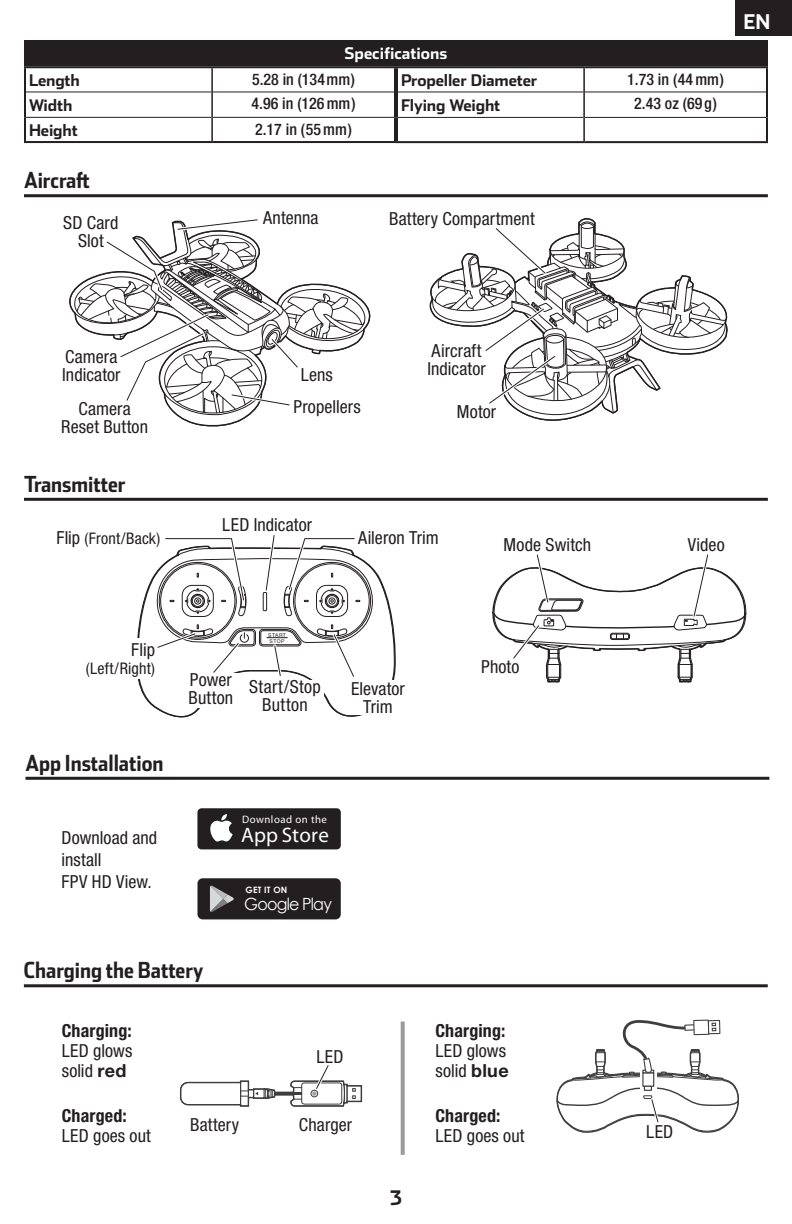
<style>
.page{position:relative;width:792px;height:1224px;background:#fff}
.page>*{position:absolute;margin:0;border:0;box-sizing:border-box;transform-origin:0 0}
.Header__Small_Layout{font:700 22px "Stainless Cond";color:#231f20}
.Header__Small_Layout-2{font:21px "Myriad Pro";letter-spacing:.01em;color:#fff}
.t1{font:700 20.2px "Stainless";color:#fff}
.t2{font:700 20px "Stainless";color:#231f20}
.Header__Small_Layout-3{font:condensed 18px/18px "Helvetica Neue LT Std";letter-spacing:.01em;color:#231f20}
.Header__Small_Layout-4{font:700 condensed 18px "Helvetica Neue LT Std";letter-spacing:.01em;color:#231f20}
.Header__Small_Layout-5{font:condensed 18px "Helvetica Neue LT Std";letter-spacing:.03em;color:#231f20}
.Header__Small_Layout-6{font:16.8px "Century Gothic";letter-spacing:-.05em;color:#fff;scale:.95 1}
.Body{font:500 condensed 16px "Helvetica Neue LT Std";color:#231f20}
.Body-2{font:700 16px "Stainless";letter-spacing:-.01em;color:#231f20}
.Header__Small_Layout-7{font:condensed 16px "Helvetica Neue LT Std";letter-spacing:.015em;color:#231f20}
.t3{font:700 16px "Stainless";color:#fff}
.Header__Small_Layout-8{font:10.8px "Myriad Pro";letter-spacing:.045em;color:#fff}
.Header__Small_Layout-9{font:700 8.8px "Century Gothic";letter-spacing:.02em;color:#fff}
.t4{font:5.2px/6.2px "Helvetica Neue LT Std";letter-spacing:.08em;color:#231f20}
.s1{font-size:18px}
.s2{font-weight:700;font-stretch:normal}
</style>
<div class="page">
<div style="left:736px;top:0;width:56px;height:35px;background:#231f20"></div>
<hr style="left:26px;top:91px;width:185px;height:1px;background:#231f20">
<hr style="left:213px;top:91px;width:181px;height:1px;background:#231f20">
<hr style="left:26px;top:117px;width:185px;height:1px;background:#231f20">
<hr style="left:213px;top:117px;width:181px;height:1px;background:#231f20">
<hr style="left:24px;top:66px;width:188px;height:2px;background:#231f20">
<hr style="left:24px;top:68px;width:2px;height:24px;background:#231f20">
<hr style="left:212px;top:66px;width:184px;height:2px;background:#231f20">
<hr style="left:394px;top:68px;width:2px;height:24px;background:#231f20">
<hr style="left:24px;top:92px;width:2px;height:25px;background:#231f20">
<hr style="left:394px;top:92px;width:2px;height:25px;background:#231f20">
<hr style="left:24px;top:117px;width:2px;height:24px;background:#231f20">
<hr style="left:394px;top:117px;width:2px;height:24px;background:#231f20">
<hr style="left:24px;top:141px;width:188px;height:2px;background:#231f20">
<hr style="left:212px;top:141px;width:184px;height:2px;background:#231f20">
<hr style="left:211px;top:68px;width:2px;height:24px;background:#231f20">
<hr style="left:211px;top:92px;width:2px;height:25px;background:#231f20">
<hr style="left:211px;top:117px;width:2px;height:24px;background:#231f20">
<hr style="left:398px;top:91px;width:185px;height:1px;background:#231f20">
<hr style="left:585px;top:91px;width:181px;height:1px;background:#231f20">
<hr style="left:398px;top:117px;width:185px;height:1px;background:#231f20">
<hr style="left:585px;top:117px;width:181px;height:1px;background:#231f20">
<hr style="left:766px;top:68px;width:2px;height:24px;background:#231f20">
<hr style="left:766px;top:92px;width:2px;height:25px;background:#231f20">
<hr style="left:766px;top:117px;width:2px;height:24px;background:#231f20">
<hr style="left:396px;top:141px;width:188px;height:2px;background:#231f20">
<hr style="left:584px;top:141px;width:184px;height:2px;background:#231f20">
<hr style="left:396px;top:66px;width:188px;height:2px;background:#231f20">
<hr style="left:584px;top:66px;width:184px;height:2px;background:#231f20">
<hr style="left:583px;top:68px;width:2px;height:24px;background:#231f20">
<hr style="left:583px;top:92px;width:2px;height:25px;background:#231f20">
<hr style="left:583px;top:117px;width:2px;height:24px;background:#231f20">
<hr style="left:396px;top:68px;width:2px;height:24px;background:#231f20">
<hr style="left:396px;top:92px;width:2px;height:25px;background:#231f20">
<hr style="left:396px;top:117px;width:2px;height:24px;background:#231f20">
<div style="left:25px;top:41px;width:742px;height:24px;background:#231f20"></div>
<div style="left:24px;top:40px;width:744px;height:26px;border:2px solid #231f20"></div>
<div style="left:197px;top:808px;width:144px;height:41px;background:#231f20;border-radius:4px"></div>
<svg style="left:210px;top:814px;width:23px;height:28px"></svg>
<div style="left:197px;top:878px;width:144px;height:41px;background:#231f20;border-radius:5px"></div>
<svg style="left:210px;top:886px;width:24px;height:26px"></svg>
<svg style="left:556px;top:1020px;width:183px;height:113px"></svg>
<svg style="left:180px;top:1065px;width:183px;height:42px"></svg>
<svg style="left:401px;top:1022px;width:4px;height:133px"></svg>
<svg style="left:69px;top:219px;width:302px;height:208px"></svg>
<svg style="left:429px;top:218px;width:299px;height:203px"></svg>
<hr style="left:24px;top:194px;width:744px;height:3px;background:#231f20">
<svg style="left:137px;top:578px;width:259px;height:140px"></svg>
<svg style="left:492px;top:554px;width:255px;height:129px"></svg>
<svg style="left:152px;top:535px;width:228px;height:145px"></svg>
<div style="left:79px;top:639px;width:76px;height:40px;background:#fff"></div>
<div style="left:179px;top:673px;width:64px;height:35px;background:#fff"></div>
<div style="left:246px;top:680px;width:78px;height:35px;background:#fff"></div>
<div style="left:346px;top:680px;width:64px;height:35px;background:#fff"></div>
<hr style="left:24px;top:498px;width:744px;height:3px;background:#231f20">
<hr style="left:26px;top:777px;width:743px;height:3px;background:#231f20">
<hr style="left:24px;top:984px;width:744px;height:3px;background:#231f20">
<p class="t3" style="left:345px;top:44px;width:104px">Specifications</p>
<p class="Body-2" style="left:29px;top:70px;width:52px">Length</p>
<p class="Body" style="left:252px;top:69px;width:105px">5.28 in (134mm)</p>
<p class="Body-2" style="left:29px;top:95px;width:45px">Width</p>
<p class="Body" style="left:252px;top:94px;width:106px">4.96 in (126 mm)</p>
<p class="Body-2" style="left:29px;top:120px;width:50px">Height</p>
<p class="Body" style="left:255px;top:120px;width:98px">2.17 in (55 mm)</p>
<p class="Header__Small_Layout" style="left:24px;top:167px;width:67px">Aircraft</p>
<p class="Body-2" style="left:401px;top:70px;width:138px">Propeller Diameter</p>
<p class="Body" style="left:627px;top:69px;width:98px">1.73 in (44 mm)</p>
<p class="Body-2" style="left:401px;top:95px;width:101px">Flying Weight</p>
<p class="Body" style="left:634px;top:94px;width:84px">2.43 oz (69g)</p>
<p class="Header__Small_Layout-3" style="left:63px;top:213px;width:57px;text-align:center">SD Card<br>Slot</p>
<p class="Header__Small_Layout-3" style="left:263px;top:209px;width:57px">Antenna</p>
<p class="Header__Small_Layout-3" style="left:389px;top:210px;width:147px">Battery Compartment</p>
<p class="t1" style="left:744px;top:10px;width:28px">EN</p>
<p class="Header__Small_Layout-3" style="left:62px;top:347px;width:60px">Camera<br>Indicator</p>
<p class="Header__Small_Layout-3" style="left:301px;top:366px;width:34px">Lens</p>
<p class="Header__Small_Layout-3" style="left:427px;top:342px;width:60px">Aircraft<br>Indicator</p>
<p class="Header__Small_Layout-3" style="left:78px;top:399px;width:54px">Camera</p>
<p class="Header__Small_Layout-3" style="left:294px;top:398px;width:69px">Propellers</p>
<p class="Header__Small_Layout-3" style="left:457px;top:402px;width:41px">Motor</p>
<p class="Header__Small_Layout-3" style="left:61px;top:417px;width:88px">Reset Button</p>
<p class="Header__Small_Layout" style="left:24px;top:471px;width:103px">Transmitter</p>
<p class="Header__Small_Layout-7" style="left:57px;top:529px;width:105px"><span class="s1">Flip</span> (Front/Back)</p>
<p class="Header__Small_Layout-3" style="left:222px;top:516px;width:91px">LED Indicator</p>
<p class="Header__Small_Layout-3" style="left:358px;top:528px;width:82px">Aileron Trim</p>
<p class="Header__Small_Layout-3" style="left:504px;top:535px;width:89px">Mode Switch</p>
<p class="Header__Small_Layout-3" style="left:688px;top:535px;width:38px">Video</p>
<p class="Header__Small_Layout-3" style="left:131px;top:641px;width:25px">Flip</p>
<p class="Header__Small_Layout-7" style="left:86px;top:659px;width:71px">(Left/Right)</p>
<p class="Header__Small_Layout" style="left:26px;top:750px;width:140px">App Installation</p>
<p class="Header__Small_Layout-3" style="left:190px;top:671px;width:43px">Power</p>
<p class="Header__Small_Layout-3" style="left:189px;top:689px;width:46px">Button</p>
<p class="t4" style="left:268px;top:632px;width:19px">START<br>STOP</p>
<p class="Header__Small_Layout-5" style="left:249px;top:676px;width:73px">Start/Stop</p>
<p class="Header__Small_Layout-3" style="left:262px;top:695px;width:47px">Button</p>
<p class="Header__Small_Layout-8" style="left:242px;top:812px;width:86px">Download on the</p>
<p class="Header__Small_Layout-3" style="left:62px;top:829px;width:97px">Download and</p>
<p class="Header__Small_Layout-2" style="left:241px;top:822px;width:89px">App Store</p>
<p class="Header__Small_Layout-3" style="left:62px;top:850px;width:41px">install</p>
<p class="Header__Small_Layout-3" style="left:62px;top:872px;width:92px">FPV HD View.</p>
<p class="Header__Small_Layout-9" style="left:246px;top:883px;width:43px">GET IT ON</p>
<p class="Header__Small_Layout-6" style="left:244px;top:893px;width:94px">Google Play</p>
<p class="Header__Small_Layout-3" style="left:351px;top:679px;width:55px">Elevator</p>
<p class="Header__Small_Layout-3" style="left:363px;top:697px;width:31px">Trim</p>
<p class="Header__Small_Layout" style="left:24px;top:957px;width:181px">Charging the Battery</p>
<p class="Header__Small_Layout-4" style="left:62px;top:1020px;width:72px">Charging:</p>
<p class="Header__Small_Layout-3" style="left:62px;top:1042px;width:72px">LED glows</p>
<p class="Header__Small_Layout-3" style="left:62px;top:1062px;width:66px">solid <span class="s2">red</span></p>
<p class="Header__Small_Layout-3" style="left:316px;top:1047px;width:29px">LED</p>
<p class="Header__Small_Layout-3" style="left:481px;top:657px;width:40px">Photo</p>
<p class="Header__Small_Layout-4" style="left:435px;top:1020px;width:72px">Charging:</p>
<p class="Header__Small_Layout-3" style="left:435px;top:1042px;width:72px">LED glows</p>
<p class="Header__Small_Layout-3" style="left:435px;top:1062px;width:75px">solid <span class="s2">blue</span></p>
<p class="Header__Small_Layout-4" style="left:62px;top:1105px;width:67px">Charged:</p>
<p class="Header__Small_Layout-3" style="left:62px;top:1126px;width:91px">LED goes out</p>
<p class="Header__Small_Layout-3" style="left:190px;top:1116px;width:51px">Battery</p>
<p class="Header__Small_Layout-3" style="left:299px;top:1116px;width:55px">Charger</p>
<p class="t2" style="left:390px;top:1185px;width:13px">3</p>
<p class="Header__Small_Layout-4" style="left:435px;top:1105px;width:67px">Charged:</p>
<p class="Header__Small_Layout-3" style="left:435px;top:1126px;width:91px">LED goes out</p>
<p class="Header__Small_Layout-3" style="left:646px;top:1122px;width:29px">LED</p>
</div>
